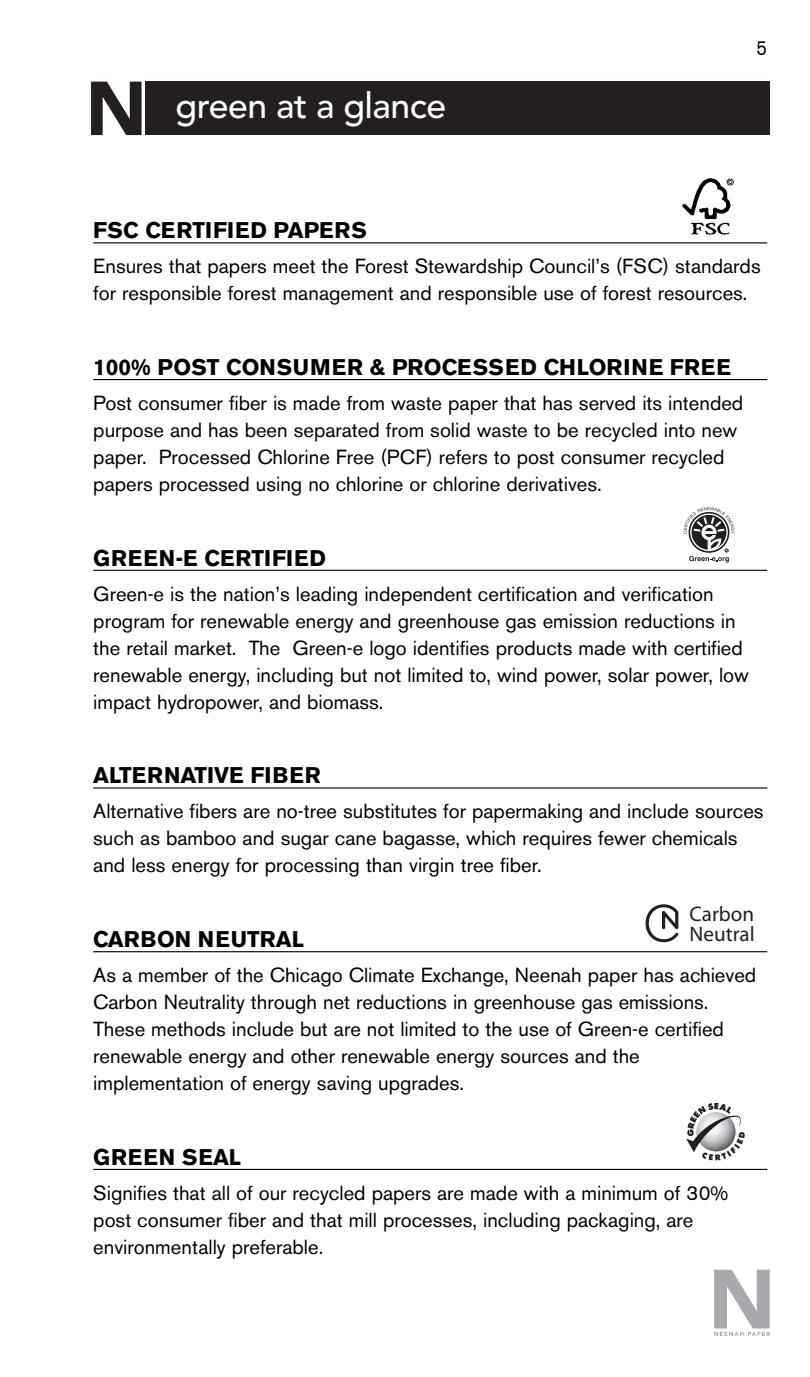
<style>
.page{position:relative;width:810px;height:1377px;background:#fff}
.page>*{position:absolute;margin:0;border:0;box-sizing:border-box;transform-origin:0 0}
.t1{font:500 35.55px "Avenir";color:#fff}
.t2{font:700 22.5px "Akzidenz Grotesk BE";color:#000}
.t3{font:700 22.5px "Akzidenz Grotesk BE";letter-spacing:.02em;color:#000}
.t4{font:700 22.5px "Akzidenz Grotesk BE";letter-spacing:.04em;color:#000}
.t5{font:800 21.15px/20.5px "Avenir";color:#231f20}
.t6{font:20.25px/27px "Akzidenz Grotesk BE";color:#000}
.t7{font:20.25px "Akzidenz Grotesk BE";color:#000;scale:.9 1}
</style>
<div class="page">
<div style="left:145px;top:82px;width:625px;height:53px;background:#231f20"></div>
<svg style="left:91px;top:82px;width:51px;height:53px"></svg>
<svg style="left:714px;top:1270px;width:56px;height:66px"></svg>
<img style="left:682px;top:178px;width:52px;height:57px">
<hr style="left:93px;top:242px;width:674px;height:1px;background:#000">
<hr style="left:93px;top:379px;width:674px;height:1px;background:#000">
<hr style="left:93px;top:570px;width:674px;height:1px;background:#000">
<hr style="left:93px;top:787px;width:674px;height:2px;background:#000">
<hr style="left:93px;top:951px;width:674px;height:1px;background:#000">
<hr style="left:93px;top:1169px;width:674px;height:1px;background:#000">
<svg style="left:684px;top:507px;width:50px;height:56px"></svg>
<svg style="left:686px;top:1103px;width:59px;height:57px"></svg>
<svg style="left:646px;top:904px;width:32px;height:38px"></svg>
<h1 class="t1" style="left:176px;top:91px;width:272px">green at a glance</h1>
<p class="t7" style="left:757px;top:41px;width:13px">5</p>
<p class="t2" style="left:93px;top:221px;width:275px">FSC CERTIFIED PAPERS</p>
<p class="t6" style="left:93px;top:255px;width:669px">Ensures that papers meet the Forest Stewardship Council’s (FSC) standards for responsible forest management and responsible use of forest resources.</p>
<p class="t3" style="left:93px;top:358px;width:639px">100% POST CONSUMER &amp; PROCESSED CHLORINE FREE</p>
<p class="t6" style="left:93px;top:392px;width:652px">Post consumer fiber is made from waste paper that has served its intended purpose and has been separated from solid waste to be recycled into new paper. Processed Chlorine Free (PCF) refers to post consumer recycled papers processed using no chlorine or chlorine derivatives.</p>
<p class="t4" style="left:93px;top:549px;width:234px">GREEN-E CERTIFIED</p>
<p class="t6" style="left:93px;top:582px;width:657px">Green-e is the nation’s leading independent certification and verification program for renewable energy and greenhouse gas emission reductions in the retail market. The Green-e logo identifies products made with certified renewable energy, including but not limited to, wind power, solar power, low impact hydropower, and biomass.</p>
<p class="t2" style="left:93px;top:767px;width:229px">ALTERNATIVE FIBER</p>
<p class="t6" style="left:93px;top:800px;width:672px">Alternative fibers are no-tree substitutes for papermaking and include sources such as bamboo and sugar cane bagasse, which requires fewer chemicals and less energy for processing than virgin tree fiber.</p>
<p class="t5" style="left:690px;top:905px;width:67px">Carbon<br>Neutral</p>
<p class="t2" style="left:93px;top:930px;width:212px">CARBON NEUTRAL</p>
<p class="t6" style="left:93px;top:964px;width:664px">As a member of the Chicago Climate Exchange, Neenah paper has achieved Carbon Neutrality through net reductions in greenhouse gas emissions.<br>These methods include but are not limited to the use of Green-e certified renewable energy and other renewable energy sources and the implementation of energy saving upgrades.</p>
<p class="t4" style="left:93px;top:1148px;width:149px">GREEN SEAL</p>
<p class="t6" style="left:93px;top:1181px;width:637px">Signifies that all of our recycled papers are made with a minimum of 30% post consumer fiber and that mill processes, including packaging, are environmentally preferable.</p>
</div>
